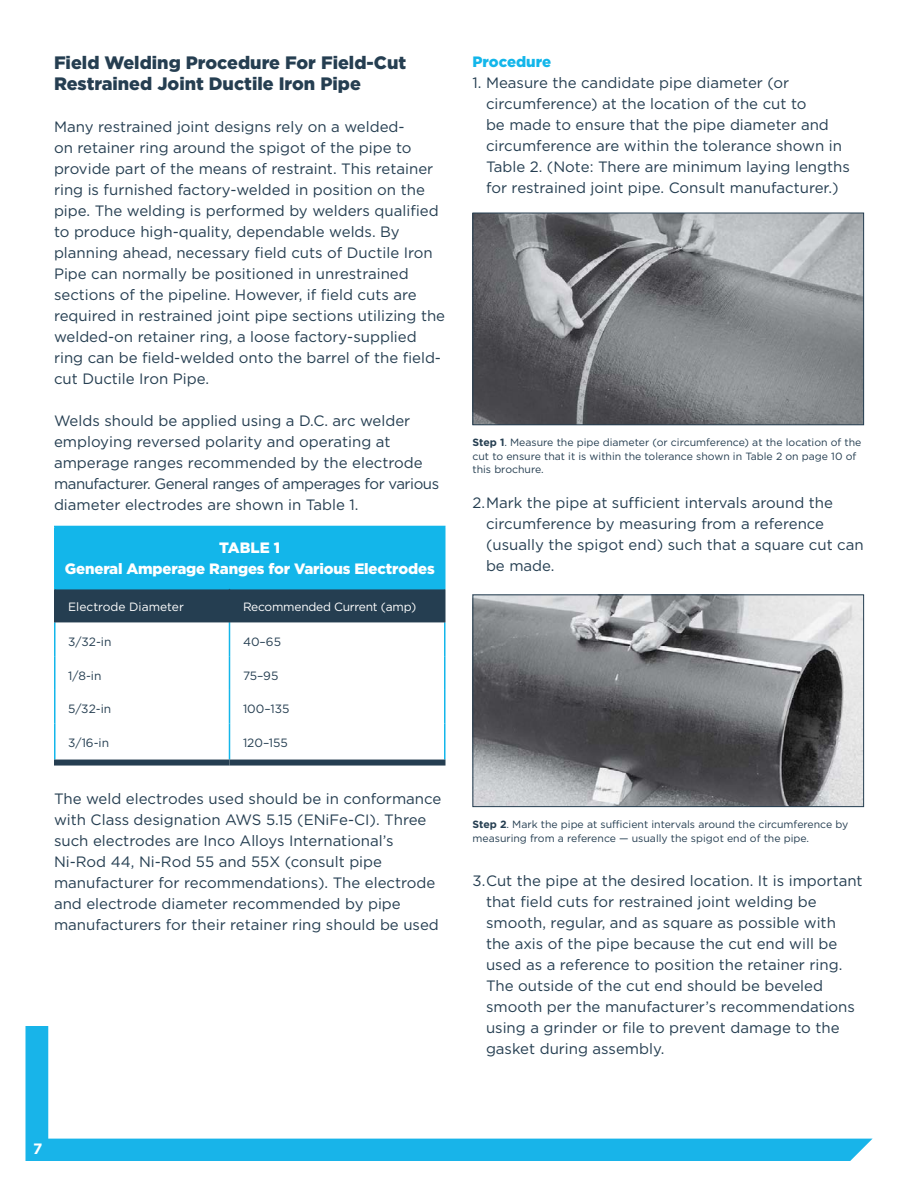
<style>
.page{position:relative;width:918px;height:1188px;background:#fff}
.page>*{position:absolute;margin:0;border:0;box-sizing:border-box;transform-origin:0 0}
.t1{font:900 18px/21px "Gotham";color:#253e51}
.t2{font:15px/21px "Gotham";color:#253e51}
.t3{font:900 15px/21px "Gotham";letter-spacing:-.01em;color:#fff;text-align:center}
.t4{font:900 15px "Gotham";color:#13b6ea}
.t5{font:700 15px "Gotham";color:#fff}
.t6{font:12px "Gotham";color:#253e51}
.t7{font:12px "Gotham";letter-spacing:-.02em;color:#fff}
.t8{font:12px "Gotham";color:#fff}
.t9{font:10.5px/13.5px "Gotham";color:#253e51}
.s1{font-weight:700}
</style>
<div class="page">
<svg style="left:25px;top:1026px;width:848px;height:135px"></svg>
<div style="left:55px;top:526px;width:390px;height:63px;background:#13b6ea"></div>
<div style="left:56px;top:589px;width:388px;height:33px;background:#253e51"></div>
<hr style="left:54px;top:526px;width:176px;height:1px;background:#13b6ea">
<hr style="left:54px;top:527px;width:2px;height:61px;background:#13b6ea">
<hr style="left:230px;top:526px;width:216px;height:1px;background:#13b6ea">
<hr style="left:54px;top:588px;width:176px;height:1px;background:#13b6ea">
<hr style="left:230px;top:588px;width:216px;height:1px;background:#13b6ea">
<hr style="left:54px;top:622px;width:2px;height:34px;background:#13b6ea">
<hr style="left:229px;top:622px;width:1px;height:34px;background:#13b6ea">
<hr style="left:444px;top:622px;width:2px;height:34px;background:#13b6ea">
<hr style="left:229px;top:656px;width:1px;height:34px;background:#13b6ea">
<hr style="left:444px;top:656px;width:2px;height:34px;background:#13b6ea">
<hr style="left:229px;top:589px;width:1px;height:33px;background:#253e51">
<hr style="left:54px;top:656px;width:2px;height:34px;background:#13b6ea">
<hr style="left:54px;top:690px;width:2px;height:34px;background:#13b6ea">
<hr style="left:229px;top:690px;width:1px;height:34px;background:#13b6ea">
<hr style="left:444px;top:690px;width:2px;height:34px;background:#13b6ea">
<hr style="left:54px;top:724px;width:2px;height:36px;background:#13b6ea">
<hr style="left:229px;top:724px;width:1px;height:36px;background:#13b6ea">
<hr style="left:444px;top:724px;width:2px;height:36px;background:#13b6ea">
<div style="left:54px;top:760px;width:176px;height:6px;background:#253e51"></div>
<div style="left:230px;top:760px;width:216px;height:6px;background:#253e51"></div>
<hr style="left:444px;top:527px;width:2px;height:61px;background:#13b6ea">
<hr style="left:54px;top:589px;width:2px;height:33px;background:#253e51">
<hr style="left:444px;top:589px;width:2px;height:33px;background:#253e51">
<img style="left:474px;top:215px;width:388px;height:208px">
<div style="left:472px;top:213px;width:392px;height:212px;border:1px solid #253e51"></div>
<img style="left:474px;top:596px;width:388px;height:209px">
<div style="left:472px;top:594px;width:392px;height:213px;border:1px solid #253e51"></div>
<p class="t1" style="left:54px;top:52px;width:354px">Field Welding Procedure For Field-Cut<br>Restrained Joint Ductile Iron Pipe</p>
<p class="t2" style="left:54px;top:116px;width:393px">Many restrained joint designs rely on a welded-<br>on retainer ring around the spigot of the pipe to provide part of the means of restraint. This retainer ring is furnished factory-welded in position on the pipe. The welding is performed by welders qualified to produce high-quality, dependable welds. By planning ahead, necessary field cuts of Ductile Iron Pipe can normally be positioned in unrestrained sections of the pipeline. However, if field cuts are required in restrained joint pipe sections utilizing the welded-on retainer ring, a loose factory-supplied ring can be field-welded onto the barrel of the field&shy;cut Ductile Iron Pipe.</p>
<p class="t2" style="left:54px;top:410px;width:387px">Welds should be applied using a D.C. arc welder employing reversed polarity and operating at amperage ranges recommended by the electrode manufacturer. General ranges of amperages for various diameter electrodes are shown in Table 1.</p>
<p class="t3" style="left:65px;top:537px;width:371px">TABLE 1<br>General Amperage Ranges for Various Electrodes</p>
<p class="t8" style="left:68px;top:600px;width:117px">Electrode Diameter</p>
<p class="t7" style="left:243px;top:600px;width:175px">Recommended Current (amp)</p>
<p class="t6" style="left:68px;top:635px;width:45px">3/32-in</p>
<p class="t6" style="left:243px;top:635px;width:40px">40–65</p>
<p class="t6" style="left:68px;top:669px;width:35px">1/8-in</p>
<p class="t6" style="left:243px;top:669px;width:37px">75–95</p>
<p class="t6" style="left:68px;top:703px;width:45px">5/32-in</p>
<p class="t6" style="left:243px;top:703px;width:48px">100–135</p>
<p class="t6" style="left:68px;top:736px;width:42px">3/16-in</p>
<p class="t6" style="left:243px;top:736px;width:46px">120–155</p>
<p class="t2" style="left:54px;top:788px;width:389px">The weld electrodes used should be in conformance with Class designation AWS 5.15 (ENiFe-CI). Three such electrodes are Inco Alloys International’s Ni-Rod 44, Ni-Rod 55 and 55X (consult pipe manufacturer for recommendations). The electrode and electrode diameter recommended by pipe manufacturers for their retainer ring should be used</p>
<p class="t4" style="left:472px;top:53px;width:80px">Procedure</p>
<p class="t2" style="left:486px;top:71px;width:365px;text-indent:-14px">1. Measure the candidate pipe diameter (or circumference) at the location of the cut to<br>be made to ensure that the pipe diameter and circumference are within the tolerance shown in Table 2. (Note: There are minimum laying lengths for restrained joint pipe. Consult manufacturer.)</p>
<p class="t9" style="left:472px;top:436px;width:391px"><span class="s1">Step 1</span>. Measure the pipe diameter (or circumference) at the location of the cut to ensure that it is within the tolerance shown in Table 2 on page 10 of this brochure.</p>
<p class="t2" style="left:486px;top:491px;width:379px;text-indent:-14px">2.Mark the pipe at sufficient intervals around the circumference by measuring from a reference (usually the spigot end) such that a square cut can be made.</p>
<p class="t9" style="left:472px;top:818px;width:377px"><span class="s1">Step 2</span>. Mark the pipe at sufficient intervals around the circumference by measuring from a reference — usually the spigot end of the pipe.</p>
<p class="t2" style="left:486px;top:869px;width:378px;text-indent:-14px">3.Cut the pipe at the desired location. It is important that field cuts for restrained joint welding be smooth, regular, and as square as possible with the axis of the pipe because the cut end will be used as a reference to position the retainer ring.<br>The outside of the cut end should be beveled smooth per the manufacturer’s recommendations using a grinder or file to prevent damage to the gasket during assembly.</p>
<p class="t5" style="left:33px;top:1140px;width:11px">7</p>
</div>
